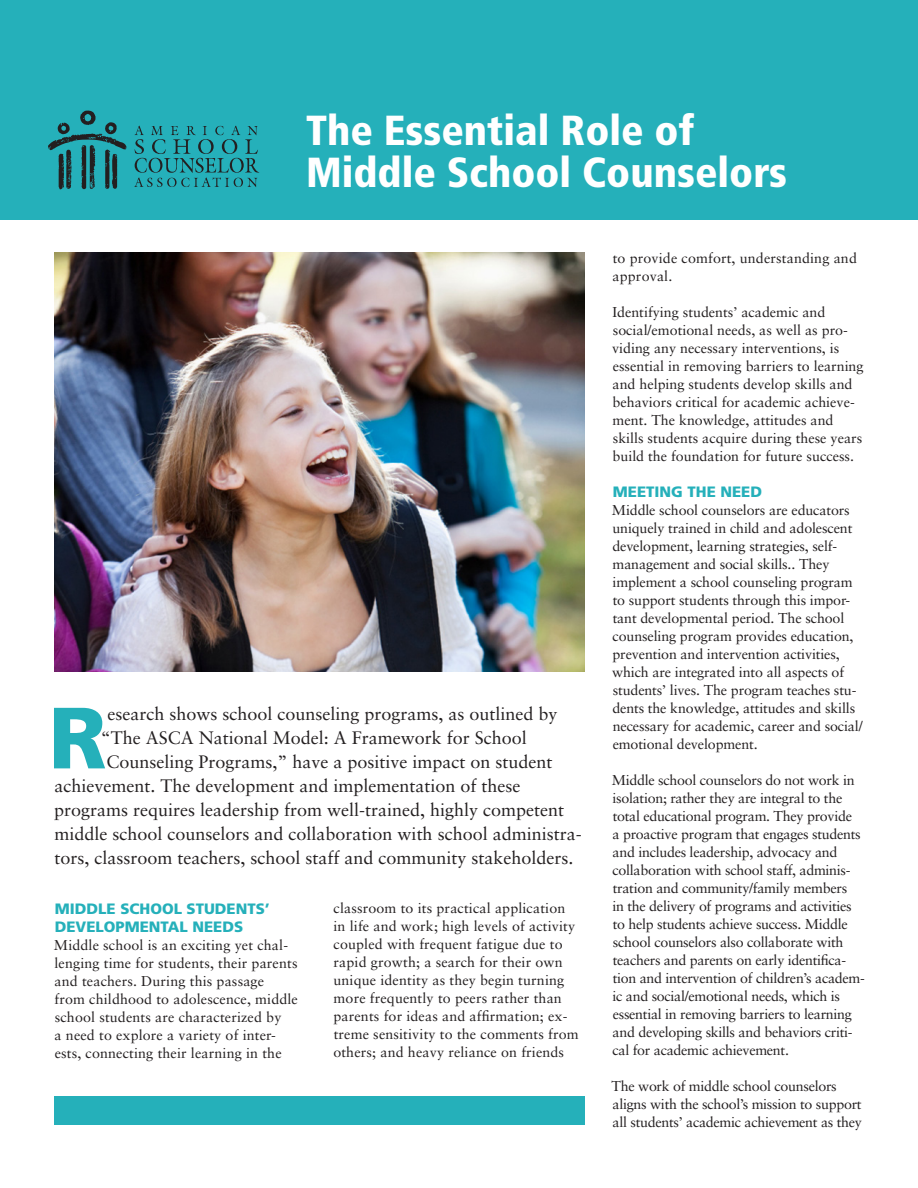
<style>
.page{position:relative;width:918px;height:1188px;background:#fff}
.page>*{position:absolute;margin:0;border:0;box-sizing:border-box;transform-origin:0 0}
.Intro_Text{font:900 86.7px "Frutiger";color:#25b0ba}
.t1{font:900 condensed 42px/42px "Frutiger";color:#fff}
.Intro_Text-2{font:18px "Sabon";color:#231f20}
.Subhead{font:900 15px/18px "Frutiger";color:#25b0ba}
.Body{font:14.25px/18px "Sabon";letter-spacing:-.01em;color:#231f20}
.Body-2{font:14.25px/18px "Sabon";letter-spacing:.01em;color:#231f20}
</style>
<div class="page">
<div style="left:0;top:0;width:918px;height:220px;background:#25b0ba"></div>
<svg style="left:134px;top:126px;width:125px;height:61px"></svg>
<svg style="left:48px;top:111px;width:79px;height:78px"></svg>
<img style="left:54px;top:252px;width:531px;height:419px">
<div style="left:54px;top:1096px;width:531px;height:29px;background:#25b0ba"></div>
<p class="t1" style="left:306px;top:109px;width:483px">The Essential Role of<br>Middle School Counselors</p>
<p class="Intro_Text" style="left:49px;top:686px;width:59px">R</p>
<p class="Intro_Text-2" style="left:107px;top:703px;width:452px">esearch shows school counseling programs, as outlined by</p>
<p class="Intro_Text-2" style="left:101px;top:727px;width:428px">“The ASCA National Model: A Framework for School</p>
<p class="Intro_Text-2" style="left:106px;top:751px;width:448px">Counseling Programs,” have a positive impact on student</p>
<p class="Intro_Text-2" style="left:55px;top:775px;width:467px">achievement. The development and implementation of these</p>
<p class="Intro_Text-2" style="left:54px;top:799px;width:512px">programs requires leadership from well-trained, highly competent</p>
<p class="Intro_Text-2" style="left:55px;top:823px;width:529px">middle school counselors and collaboration with school administra-</p>
<p class="Intro_Text-2" style="left:54px;top:847px;width:521px">tors, classroom teachers, school staff and community stakeholders.</p>
<p class="Subhead" style="left:55px;top:899px;width:217px">MIDDLE SCHOOL STUDENTS’<br>DEVELOPMENTAL NEEDS</p>
<p class="Body-2" style="left:54px;top:936px;width:245px">Middle school is an exciting yet chal&shy;lenging time for students, their parents and teachers. During this passage<br>from childhood to adolescence, middle school students are characterized by<br>a need to explore a variety of inter&shy;ests, connecting their learning in the</p>
<p class="Body-2" style="left:333px;top:899px;width:247px">classroom to its practical application in life and work; high levels of activity coupled with frequent fatigue due to rapid growth; a search for their own unique identity as they begin turning more frequently to peers rather than parents for ideas and affirmation; ex&shy;treme sensitivity to the comments from others; and heavy reliance on friends</p>
<p class="Body-2" style="left:613px;top:249px;width:246px">to provide comfort, understanding and approval.</p>
<p class="Body" style="left:612px;top:303px;width:253px">Identifying students’ academic and social/emotional needs, as well as pro&shy;viding any necessary interventions, is essential in removing barriers to learning and helping students develop skills and behaviors critical for academic achieve&shy;ment. The knowledge, attitudes and skills students acquire during these years build the foundation for future success.</p>
<p class="Subhead" style="left:613px;top:483px;width:151px">MEETING THE NEED</p>
<p class="Body" style="left:612px;top:501px;width:252px">Middle school counselors are educators uniquely trained in child and adolescent development, learning strategies, self&shy;management and social skills.. They implement a school counseling program to support students through this impor&shy;tant developmental period. The school counseling program provides education, prevention and intervention activities, which are integrated into all aspects of students’ lives. The program teaches stu&shy;dents the knowledge, attitudes and skills necessary for academic, career and social/ emotional development.</p>
<p class="Body" style="left:612px;top:771px;width:254px">Middle school counselors do not work in isolation; rather they are integral to the total educational program. They provide<br>a proactive program that engages students and includes leadership, advocacy and collaboration with school staff, adminis&shy;tration and community/family members<br>in the delivery of programs and activities to help students achieve success. Middle school counselors also collaborate with teachers and parents on early identifica&shy;tion and intervention of children’s academ&shy;ic and social/emotional needs, which is essential in removing barriers to learning and developing skills and behaviors criti&shy;cal for academic achievement.</p>
<p class="Body" style="left:612px;top:1077px;width:252px">The work of middle school counselors aligns with the school’s mission to support all students’ academic achievement as they</p>
</div>
